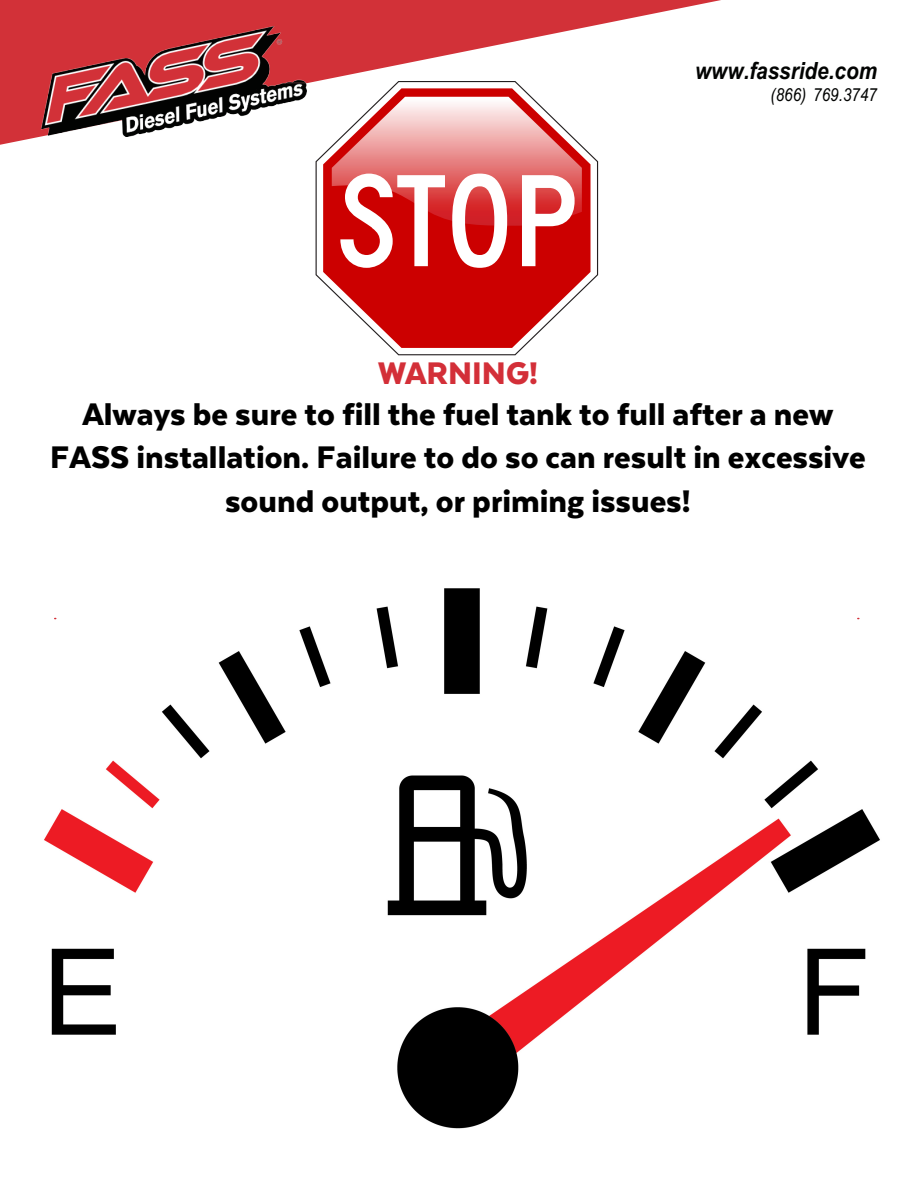
<style>
.page{position:relative;width:918px;height:1188px;background:#fff}
.page>*{position:absolute;margin:0;border:0;box-sizing:border-box;transform-origin:0 0}
.t1{font:900 36px/43.2px "Texta";color:#000;text-align:center}
.t2{font:900 36px "Texta";color:#d32f38}
.t3{font:italic 700 23.7px "Arial";color:#020302;scale:.87 1}
.t4{font:italic 18px "Arial";letter-spacing:.005em;color:#020302;scale:.84 1}
</style>
<div class="page">
<img style="left:44px;top:588px;width:836px;height:541px">
<svg style="left:0;top:0;width:721px;height:145px;fill:#d23138"></svg>
<img style="left:42px;top:27px;width:264px;height:109px">
<svg style="left:315px;top:80px;width:284px;height:276px"></svg>
<svg style="left:323px;top:88px;width:268px;height:260px;fill:#c00"></svg>
<svg style="left:332px;top:97px;width:250px;height:171px"></svg>
<p class="t3" style="left:695px;top:55px;width:211px">www.fassride.com</p>
<p class="t4" style="left:771px;top:83px;width:128px">(866) 769.3747</p>
<p class="t2" style="left:378px;top:354px;width:162px">WARNING!</p>
<p class="t1" style="left:50px;top:392px;width:817px">Always be sure to fill the fuel tank to full after a new<br>FASS installation. Failure to do so can result in excessive sound output, or priming issues!</p>
</div>
